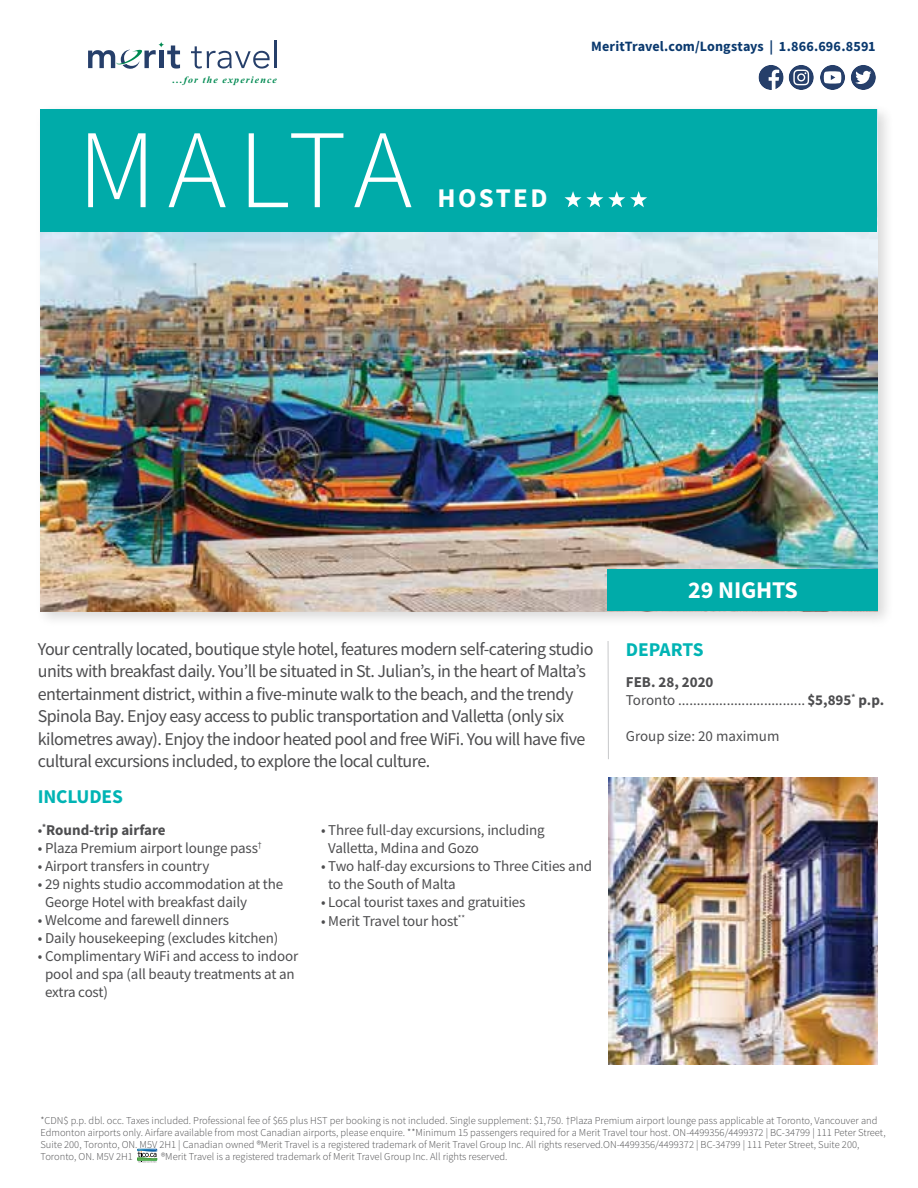
<style>
.page{position:relative;width:918px;height:1188px;background:#fff}
.page>*{position:absolute;margin:0;border:0;box-sizing:border-box;transform-origin:0 0}
.t1{font:300 112.05px "Source Sans Pro";letter-spacing:.08em;color:#fff}
.t2{font:700 27px "Source Sans Pro";letter-spacing:.09em;color:#fff}
.t3{font:700 24px "Source Sans Pro";letter-spacing:-.01em;color:#fff}
.t4{font:700 19.5px "Source Sans Pro";letter-spacing:-.01em;color:#00b4b4}
.t5{font:18px/22.5px "Source Sans Pro";letter-spacing:-.03em;color:#4d4d4f}
.t6{font:15px/18px "Source Sans Pro";letter-spacing:-.01em;color:#4d4d4f}
.t7{font:700 15px "Source Sans Pro";color:#4d4d4f}
.t8{font:700 14.25px "Source Sans Pro";letter-spacing:.01em;color:#0a396e}
.t9{font:300 10.5px/12px "Source Sans Pro";color:#4d4d4f}
.t10{font:italic 700 9.9px "Times New Roman";letter-spacing:.12em;color:#008a52}
.s1{font-weight:400}
.s2{font-weight:700}
</style>
<div class="page">
<div style="left:34px;top:103px;width:860px;height:525px;background:#000;opacity:.15"></div>
<img style="left:41px;top:231px;width:837px;height:380px">
<div style="left:40px;top:109px;width:838px;height:122px;background:#00aba9"></div>
<hr style="left:608px;top:641px;width:1px;height:118px;background:#c7c8ca">
<img style="left:138px;top:1149px;width:19px;height:2px">
<svg style="left:137px;top:1151px;width:20px;height:12px"></svg>
<img style="left:138px;top:1157px;width:19px;height:3px">
<div style="left:608px;top:569px;width:270px;height:42px;background:#00aba9"></div>
<svg style="left:565px;top:191px;width:82px;height:16px"></svg>
<img style="left:609px;top:778px;width:269px;height:287px">
<svg style="left:191px;top:46px;width:79px;height:23px"></svg>
<hr style="left:275px;top:40px;width:2px;height:28px;background:#263f6a">
<div style="left:159px;top:51px;width:5px;height:17px;background:#263f6a"></div>
<svg style="left:167px;top:46px;width:13px;height:23px"></svg>
<svg style="left:88px;top:49px;width:68px;height:20px"></svg>
<svg style="left:158px;top:42px;width:7px;height:6px"></svg>
<svg style="left:759px;top:65px;width:55px;height:25px"></svg>
<svg style="left:820px;top:65px;width:25px;height:25px"></svg>
<svg style="left:851px;top:65px;width:25px;height:25px"></svg>
<p class="t10" style="left:173px;top:73px;width:106px">...for the experience</p>
<p class="t1" style="left:77px;top:101px;width:337px">MALTA</p>
<p class="t2" style="left:437px;top:180px;width:112px">HOSTED</p>
<p class="t8" style="left:591px;top:37px;width:286px">MeritTravel.com/Longstays | 1.866.696.8591</p>
<p class="t3" style="left:688px;top:574px;width:111px">29 NIGHTS</p>
<p class="t5" style="left:38px;top:637px;width:557px">Your centrally located, boutique style hotel, features modern self-catering studio units with breakfast daily. You’ll be situated in St. Julian’s, in the heart of Malta’s entertainment district, within a five-minute walk to the beach, and the trendy Spinola Bay. Enjoy easy access to public transportation and Valletta (only six kilometres away). Enjoy the indoor heated pool and free WiFi. You will have five cultural excursions included, to explore the local culture.</p>
<p class="t4" style="left:38px;top:783px;width:87px">INCLUDES</p>
<p class="t7" style="left:38px;top:819px;width:129px"><span class="s1">•</span><sup>*</sup>Round-trip airfare</p>
<p class="t6" style="left:38px;top:839px;width:225px">• Plaza Premium airport lounge pass<sup>†</sup></p>
<p class="t6" style="left:38px;top:857px;width:173px">• Airport transfers in country</p>
<p class="t6" style="left:45px;top:875px;width:240px;text-indent:-7px">• 29 nights studio accommodation at the<br>George Hotel with breakfast daily</p>
<p class="t6" style="left:38px;top:911px;width:193px">• Welcome and farewell dinners</p>
<p class="t6" style="left:38px;top:929px;width:242px">• Daily housekeeping (excludes kitchen)</p>
<p class="t6" style="left:45px;top:947px;width:255px;text-indent:-7px">• Complimentary WiFi and access to indoor pool and spa (all beauty treatments at an extra cost)</p>
<p class="t6" style="left:328px;top:820px;width:218px;text-indent:-7px">• Three full-day excursions, including<br>Valletta, Mdina and Gozo</p>
<p class="t6" style="left:328px;top:856px;width:265px;text-indent:-7px">• Two half-day excursions to Three Cities and to the South of Malta</p>
<p class="t6" style="left:321px;top:892px;width:206px">• Local tourist taxes and gratuities</p>
<p class="t6" style="left:321px;top:912px;width:146px">• Merit Travel tour host<sup>**</sup></p>
<p class="t4" style="left:626px;top:636px;width:79px">DEPARTS</p>
<p class="t6" style="left:626px;top:673px;width:260px"><span class="s2">FEB. 28, 2020<br></span>Toronto .................................. <span class="s2">$5,895</span><sup>*</sup> <span class="s2">p.p.</span></p>
<p class="t6" style="left:626px;top:727px;width:155px">Group size: 20 maximum</p>
<p class="t9" style="left:40px;top:1114px;width:847px">*CDN$ p.p. dbl. occ. Taxes included. Professional fee of $65 plus HST per booking is not included. Single supplement: $1,750. †Plaza Premium airport lounge pass applicable at Toronto, Vancouver and Edmonton airports only. Airfare available from most Canadian airports, please enquire. **Minimum 15 passengers required for a Merit Travel tour host. ON-4499356/4499372 | BC-34799 | 111 Peter Street, Suite 200, Toronto, ON. M5V 2H1 | Canadian owned ®Merit Travel is a registered trademark of Merit Travel Group Inc. All rights reserved.ON-4499356/4499372 | BC-34799 | 111 Peter Street, Suite 200, Toronto, ON. M5V 2H1</p>
<p class="t9" style="left:161px;top:1150px;width:348px">®Merit Travel is a registered trademark of Merit Travel Group Inc. All rights reserved.</p>
</div>
